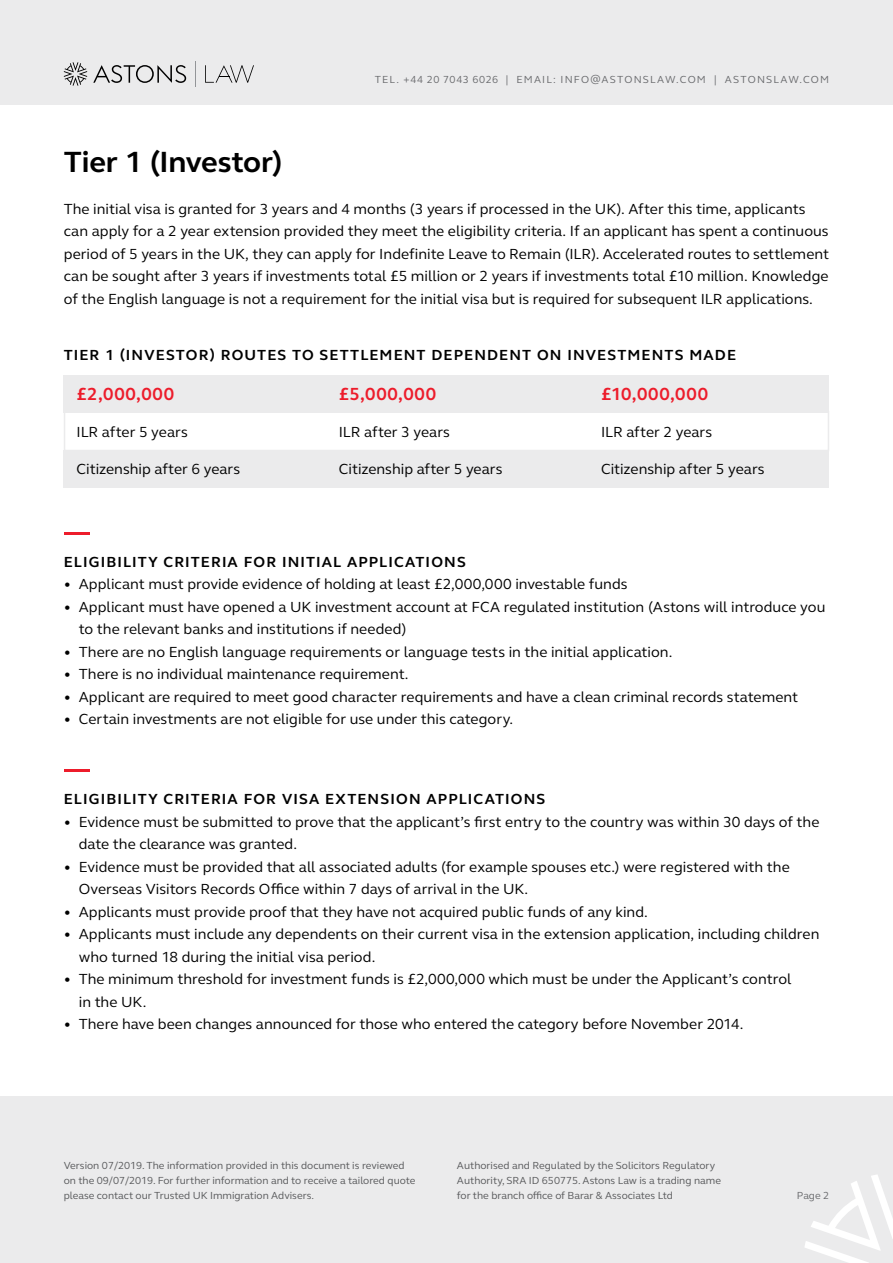
<style>
.page{position:relative;width:893px;height:1263px;background:#fff}
.page>*{position:absolute;margin:0;border:0;box-sizing:border-box;transform-origin:0 0}
.t1{font:700 30px "FS Elliot Pro";letter-spacing:-.005em;color:#000}
.t2{font:700 18px "FS Elliot Pro";letter-spacing:.045em;color:#ed1c2b}
.t3{font:15px/22.5px "FS Elliot Pro";color:#000}
.t4{font:700 15px "FS Elliot Pro";letter-spacing:.075em;color:#000}
.t5{font:10.5px/15px "FS Elliot Pro";color:#58595b}
.t6{font:10.5px "FS Elliot Pro";letter-spacing:.105em;color:#696a6d}
</style>
<div class="page">
<div style="left:0;top:1097px;width:893px;height:166px;background:#ebebec"></div>
<div style="left:0;top:0;width:893px;height:105px;background:#ebebec"></div>
<svg style="left:805px;top:1175px;width:88px;height:88px"></svg>
<svg style="left:64px;top:62px;width:23px;height:24px"></svg>
<svg style="left:93px;top:65px;width:93px;height:18px"></svg>
<svg style="left:195px;top:61px;width:1px;height:26px"></svg>
<svg style="left:205px;top:65px;width:49px;height:18px"></svg>
<div style="left:64px;top:375px;width:765px;height:37px;background:#ebebec"></div>
<div style="left:64px;top:450px;width:765px;height:37px;background:#ebebec"></div>
<div style="left:64px;top:411px;width:765px;height:40px;border:2px solid #ebebec"></div>
<hr style="left:64px;top:532px;width:25px;height:2px;background:#ed1c2b">
<hr style="left:64px;top:769px;width:25px;height:2px;background:#ed1c2b">
<p class="t6" style="left:375px;top:73px;width:456px">TEL. +44 20 7043 6026 | EMAIL: INFO@ASTONSLAW.COM | ASTONSLAW.COM</p>
<h1 class="t1" style="left:64px;top:142px;width:220px">Tier 1 (Investor)</h1>
<p class="t3" style="left:64px;top:197px;width:767px">The initial visa is granted for 3 years and 4 months (3 years if processed in the UK). After this time, applicants can apply for a 2 year extension provided they meet the eligibility criteria. If an applicant has spent a continuous period of 5 years in the UK, they can apply for Indefinite Leave to Remain (ILR). Accelerated routes to settlement can be sought after 3 years if investments total £5 million or 2 years if investments total £10 million. Knowledge of the English language is not a requirement for the initial visa but is required for subsequent ILR applications.</p>
<p class="t4" style="left:64px;top:345px;width:674px">TIER 1 (INVESTOR) ROUTES TO SETTLEMENT DEPENDENT ON INVESTMENTS MADE</p>
<p class="t2" style="left:77px;top:382px;width:99px">£2,000,000</p>
<p class="t2" style="left:339px;top:382px;width:99px">£5,000,000</p>
<p class="t2" style="left:601px;top:382px;width:109px">£10,000,000</p>
<p class="t3" style="left:77px;top:420px;width:113px">ILR after 5 years</p>
<p class="t3" style="left:339px;top:420px;width:113px">ILR after 3 years</p>
<p class="t3" style="left:601px;top:420px;width:113px">ILR after 2 years</p>
<p class="t3" style="left:77px;top:457px;width:165px">Citizenship after 6 years</p>
<p class="t3" style="left:339px;top:457px;width:165px">Citizenship after 5 years</p>
<p class="t3" style="left:601px;top:457px;width:165px">Citizenship after 5 years</p>
<p class="t4" style="left:64px;top:552px;width:404px">ELIGIBILITY CRITERIA FOR INITIAL APPLICATIONS</p>
<p class="t3" style="left:64px;top:573px;width:565px">• Applicant must provide evidence of holding at least £2,000,000 investable funds</p>
<p class="t3" style="left:79px;top:595px;width:748px;text-indent:-15px">• Applicant must have opened a UK investment account at FCA regulated institution (Astons will introduce you to the relevant banks and institutions if needed)</p>
<p class="t3" style="left:64px;top:640px;width:610px">• There are no English language requirements or language tests in the initial application.</p>
<p class="t3" style="left:64px;top:663px;width:346px">• There is no individual maintenance requirement.</p>
<p class="t3" style="left:64px;top:685px;width:736px">• Applicant are required to meet good character requirements and have a clean criminal records statement</p>
<p class="t3" style="left:64px;top:708px;width:451px">• Certain investments are not eligible for use under this category.</p>
<p class="t4" style="left:64px;top:789px;width:483px">ELIGIBILITY CRITERIA FOR VISA EXTENSION APPLICATIONS</p>
<p class="t3" style="left:79px;top:810px;width:742px;text-indent:-15px">• Evidence must be submitted to prove that the applicant’s first entry to the country was within 30 days of the date the clearance was granted.</p>
<p class="t3" style="left:79px;top:855px;width:712px;text-indent:-15px">• Evidence must be provided that all associated adults (for example spouses etc.) were registered with the<br>Overseas Visitors Records Office within 7 days of arrival in the UK.</p>
<p class="t3" style="left:64px;top:900px;width:586px">• Applicants must provide proof that they have not acquired public funds of any kind.</p>
<p class="t3" style="left:79px;top:922px;width:742px;text-indent:-15px">• Applicants must include any dependents on their current visa in the extension application, including children who turned 18 during the initial visa period.</p>
<p class="t3" style="left:79px;top:967px;width:714px;text-indent:-15px">• The minimum threshold for investment funds is £2,000,000 which must be under the Applicant’s control in the UK.</p>
<p class="t3" style="left:64px;top:1012px;width:681px">• There have been changes announced for those who entered the category before November 2014.</p>
<p class="t5" style="left:64px;top:1157px;width:353px">Version 07/2019. The information provided in this document is reviewed on the 09/07/2019. For further information and to receive a tailored quote please contact our Trusted UK Immigration Advisers.</p>
<p class="t5" style="left:457px;top:1157px;width:265px">Authorised and Regulated by the Solicitors Regulatory<br>Authority, SRA ID 650775. Astons Law is a trading name for the branch office of Barar &amp; Associates Ltd</p>
<p class="t6" style="left:797px;top:1188px;width:34px">Page 2</p>
</div>
